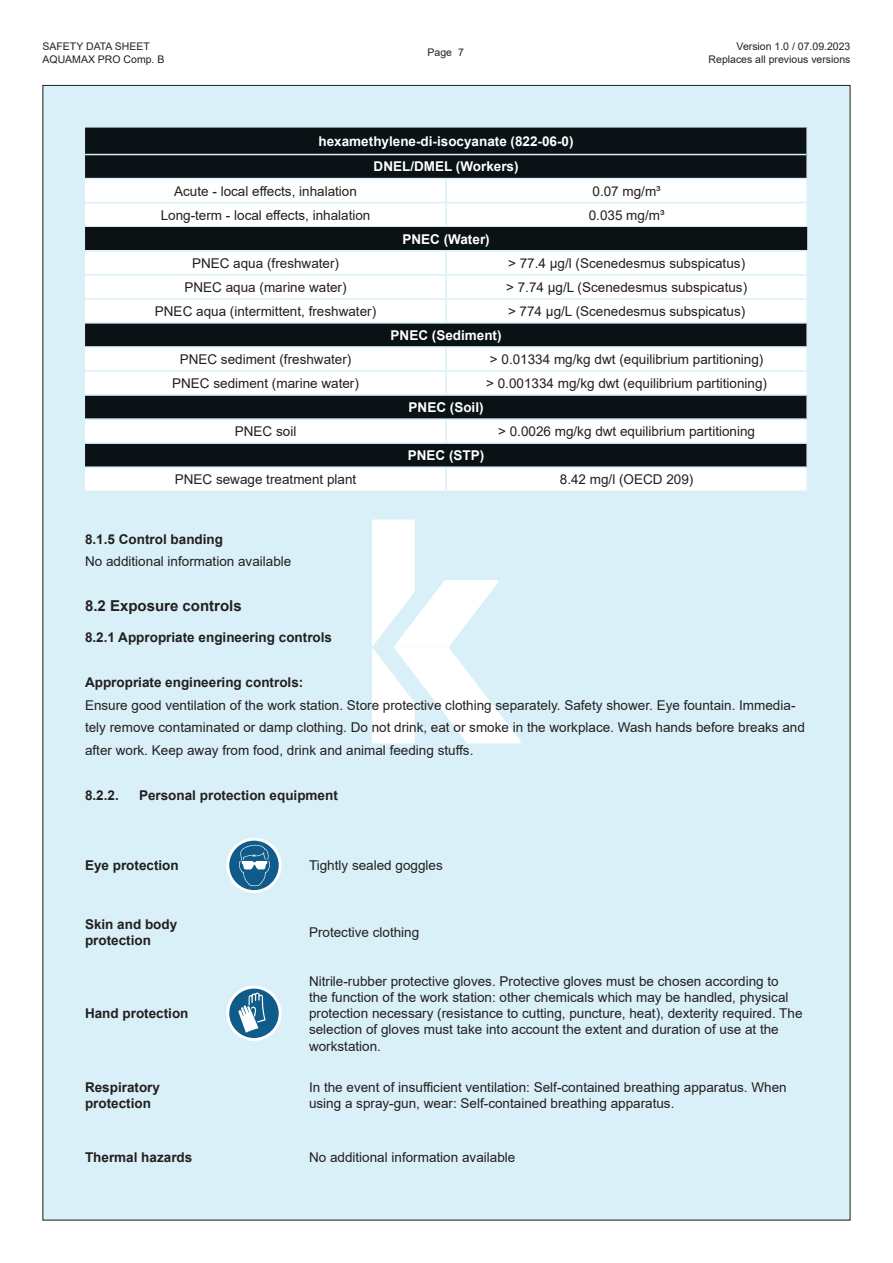
<style>
.page{position:relative;width:893px;height:1263px;background:#fff}
.page>*{position:absolute;margin:0;border:0;box-sizing:border-box;transform-origin:0 0}
.Titular_H2_Arial_10p{font:700 15px "Arial";color:#231f20}
.Cuerpo_Arial_9pt_Reg{font:13.5px/16.2px "Arial";color:#231f20}
.Cuerpo_Arial_9pt_Reg-2{font:700 13.5px/16.2px "Arial";color:#231f20}
.Cuerpo_Arial_9pt_Bol{font:700 13.5px "Arial";color:#fff}
.t1{font:10.5px/12.6px "Arial";color:#231f20}
</style>
<div class="page">
<div style="left:43px;top:85px;width:807px;height:1135px;background:#d9f0f8"></div>
<svg style="left:372px;top:519px;width:149px;height:224px"></svg>
<div style="left:85px;top:128px;width:721px;height:50px;background:#0a1216"></div>
<svg style="left:85px;top:179px;width:722px;height:311px;background:#b3b6b7"></svg>
<hr style="left:445px;top:179px;width:2px;height:23px;background:#d9f0f8">
<hr style="left:806px;top:179px;width:2px;height:23px;background:#d9f0f8">
<hr style="left:445px;top:203px;width:2px;height:24px;background:#d9f0f8">
<hr style="left:806px;top:203px;width:2px;height:24px;background:#d9f0f8">
<hr style="left:445px;top:251px;width:2px;height:23px;background:#d9f0f8">
<hr style="left:806px;top:251px;width:2px;height:23px;background:#d9f0f8">
<hr style="left:445px;top:276px;width:2px;height:22px;background:#d9f0f8">
<hr style="left:806px;top:276px;width:2px;height:23px;background:#d9f0f8">
<hr style="left:445px;top:300px;width:2px;height:22px;background:#d9f0f8">
<hr style="left:806px;top:299px;width:2px;height:23px;background:#d9f0f8">
<hr style="left:445px;top:348px;width:2px;height:22px;background:#d9f0f8">
<hr style="left:806px;top:348px;width:2px;height:23px;background:#d9f0f8">
<hr style="left:445px;top:372px;width:2px;height:22px;background:#d9f0f8">
<hr style="left:806px;top:371px;width:2px;height:23px;background:#d9f0f8">
<hr style="left:445px;top:420px;width:2px;height:22px;background:#d9f0f8">
<hr style="left:806px;top:420px;width:2px;height:22px;background:#d9f0f8">
<hr style="left:445px;top:468px;width:2px;height:22px;background:#d9f0f8">
<hr style="left:806px;top:468px;width:2px;height:22px;background:#d9f0f8">
<hr style="left:85px;top:202px;width:361px;height:1px;background:#d9f0f8">
<hr style="left:446px;top:202px;width:362px;height:1px;background:#d9f0f8">
<hr style="left:85px;top:274px;width:361px;height:2px;background:#d9f0f8">
<hr style="left:446px;top:274px;width:362px;height:2px;background:#d9f0f8">
<hr style="left:85px;top:442px;width:361px;height:2px;background:#d9f0f8">
<hr style="left:446px;top:442px;width:362px;height:2px;background:#d9f0f8">
<hr style="left:806px;top:444px;width:2px;height:22px;background:#d9f0f8">
<hr style="left:85px;top:298px;width:361px;height:2px;background:#d9f0f8">
<hr style="left:446px;top:298px;width:360px;height:2px;background:#d9f0f8">
<hr style="left:806px;top:324px;width:2px;height:22px;background:#d9f0f8">
<hr style="left:85px;top:322px;width:361px;height:2px;background:#d9f0f8">
<hr style="left:446px;top:322px;width:362px;height:2px;background:#d9f0f8">
<hr style="left:85px;top:370px;width:361px;height:2px;background:#d9f0f8">
<hr style="left:446px;top:370px;width:360px;height:2px;background:#d9f0f8">
<hr style="left:806px;top:396px;width:2px;height:22px;background:#d9f0f8">
<hr style="left:85px;top:394px;width:361px;height:2px;background:#d9f0f8">
<hr style="left:446px;top:394px;width:362px;height:2px;background:#d9f0f8">
<hr style="left:85px;top:154px;width:361px;height:1px;background:#daf1f7">
<hr style="left:446px;top:154px;width:360px;height:1px;background:#daf1f7">
<hr style="left:85px;top:250px;width:361px;height:1px;background:#d9f0f8">
<hr style="left:446px;top:250px;width:362px;height:1px;background:#d9f0f8">
<hr style="left:85px;top:346px;width:361px;height:2px;background:#daf1f7">
<hr style="left:446px;top:346px;width:362px;height:2px;background:#daf1f7">
<hr style="left:85px;top:418px;width:361px;height:2px;background:#d9f0f8">
<hr style="left:446px;top:418px;width:362px;height:2px;background:#d9f0f8">
<hr style="left:85px;top:466px;width:361px;height:2px;background:#daf1f7">
<hr style="left:446px;top:466px;width:362px;height:2px;background:#daf1f7">
<svg style="left:226px;top:986px;width:56px;height:55px"></svg>
<svg style="left:226px;top:838px;width:56px;height:55px"></svg>
<p class="t1" style="left:43px;top:40px;width:123px">SAFETY DATA SHEET<br>AQUAMAX PRO Comp. B</p>
<p class="t1" style="left:709px;top:40px;width:143px;text-align:right">Version 1.0 / 07.09.2023<br>Replaces all previous versions</p>
<p class="t1" style="left:428px;top:46px;width:38px">Page 7</p>
<p class="Cuerpo_Arial_9pt_Bol" style="left:319px;top:132px;width:257px">hexamethylene-di-isocyanate (822-06-0)</p>
<p class="Cuerpo_Arial_9pt_Bol" style="left:374px;top:157px;width:147px">DNEL/DMEL (Workers)</p>
<p class="Cuerpo_Arial_9pt_Reg" style="left:174px;top:183px;width:184px">Acute - local effects, inhalation</p>
<p class="Cuerpo_Arial_9pt_Reg" style="left:592px;top:183px;width:70px">0.07 mg/m³</p>
<p class="Cuerpo_Arial_9pt_Reg" style="left:161px;top:207px;width:211px">Long-term - local effects, inhalation</p>
<p class="Cuerpo_Arial_9pt_Reg" style="left:589px;top:207px;width:77px">0.035 mg/m³</p>
<p class="Cuerpo_Arial_9pt_Bol" style="left:402px;top:229px;width:89px">PNEC (Water)</p>
<p class="Cuerpo_Arial_9pt_Reg" style="left:192px;top:255px;width:149px">PNEC aqua (freshwater)</p>
<p class="Cuerpo_Arial_9pt_Reg" style="left:508px;top:255px;width:239px">&gt; 77.4 μg/l (Scenedesmus subspicatus)</p>
<p class="Cuerpo_Arial_9pt_Reg" style="left:185px;top:279px;width:164px">PNEC aqua (marine water)</p>
<p class="Cuerpo_Arial_9pt_Reg" style="left:506px;top:279px;width:243px">&gt; 7.74 µg/L (Scenedesmus subspicatus)</p>
<p class="Cuerpo_Arial_9pt_Reg" style="left:155px;top:303px;width:223px">PNEC aqua (intermittent, freshwater)</p>
<p class="Cuerpo_Arial_9pt_Reg" style="left:508px;top:303px;width:239px">&gt; 774 µg/L (Scenedesmus subspicatus)</p>
<p class="Cuerpo_Arial_9pt_Bol" style="left:391px;top:326px;width:113px">PNEC (Sediment)</p>
<p class="Cuerpo_Arial_9pt_Reg" style="left:180px;top:351px;width:173px">PNEC sediment (freshwater)</p>
<p class="Cuerpo_Arial_9pt_Reg" style="left:490px;top:351px;width:275px">&gt; 0.01334 mg/kg dwt (equilibrium partitioning)</p>
<p class="Cuerpo_Arial_9pt_Reg" style="left:172px;top:375px;width:188px">PNEC sediment (marine water)</p>
<p class="Cuerpo_Arial_9pt_Reg" style="left:486px;top:375px;width:282px">&gt; 0.001334 mg/kg dwt (equilibrium partitioning)</p>
<p class="Cuerpo_Arial_9pt_Bol" style="left:409px;top:398px;width:77px">PNEC (Soil)</p>
<p class="Cuerpo_Arial_9pt_Reg" style="left:235px;top:423px;width:63px">PNEC soil</p>
<p class="Cuerpo_Arial_9pt_Reg" style="left:498px;top:423px;width:258px">&gt; 0.0026 mg/kg dwt equilibrium partitioning</p>
<p class="Cuerpo_Arial_9pt_Bol" style="left:408px;top:446px;width:78px">PNEC (STP)</p>
<p class="Cuerpo_Arial_9pt_Reg" style="left:175px;top:471px;width:183px">PNEC sewage treatment plant</p>
<p class="Cuerpo_Arial_9pt_Reg" style="left:560px;top:471px;width:135px">8.42 mg/l (OECD 209)</p>
<p class="Cuerpo_Arial_9pt_Reg-2" style="left:85px;top:531px;width:140px">8.1.5 Control banding</p>
<p class="Cuerpo_Arial_9pt_Reg" style="left:85px;top:553px;width:208px">No additional information available</p>
<p class="Titular_H2_Arial_10p" style="left:85px;top:595px;width:158px">8.2 Exposure controls</p>
<p class="Cuerpo_Arial_9pt_Reg-2" style="left:85px;top:630px;width:249px">8.2.1 Appropriate engineering controls</p>
<p class="Cuerpo_Arial_9pt_Reg-2" style="left:85px;top:675px;width:220px">Appropriate engineering controls:</p>
<p class="Cuerpo_Arial_9pt_Reg" style="left:85px;top:694px;width:721px;line-height:22.5px">Ensure good ventilation of the work station. Store protective clothing separately. Safety shower. Eye fountain. Immedia&shy;tely remove contaminated or damp clothing. Do not drink, eat or smoke in the workplace. Wash hands before breaks and after work. Keep away from food, drink and animal feeding stuffs.</p>
<p class="Cuerpo_Arial_9pt_Reg-2" style="left:85px;top:787px;width:35px">8.2.2.</p>
<p class="Cuerpo_Arial_9pt_Reg-2" style="left:139px;top:787px;width:200px">Personal protection equipment</p>
<p class="Cuerpo_Arial_9pt_Reg-2" style="left:85px;top:858px;width:95px">Eye protection</p>
<p class="Cuerpo_Arial_9pt_Reg-2" style="left:85px;top:916px;width:94px">Skin and body protection</p>
<p class="Cuerpo_Arial_9pt_Reg-2" style="left:85px;top:1005px;width:105px">Hand protection</p>
<p class="Cuerpo_Arial_9pt_Reg-2" style="left:85px;top:1079px;width:77px">Respiratory</p>
<p class="Cuerpo_Arial_9pt_Reg-2" style="left:85px;top:1095px;width:68px">protection</p>
<p class="Cuerpo_Arial_9pt_Reg-2" style="left:85px;top:1149px;width:109px">Thermal hazards</p>
<p class="Cuerpo_Arial_9pt_Reg" style="left:309px;top:857px;width:135px">Tightly sealed goggles</p>
<p class="Cuerpo_Arial_9pt_Reg" style="left:309px;top:924px;width:112px">Protective clothing</p>
<p class="Cuerpo_Arial_9pt_Reg" style="left:309px;top:973px;width:495px">Nitrile-rubber protective gloves. Protective gloves must be chosen according to<br>the function of the work station: other chemicals which may be handled, physical protection necessary (resistance to cutting, puncture, heat), dexterity required. The selection of gloves must take into account the extent and duration of use at the workstation.</p>
<p class="Cuerpo_Arial_9pt_Reg" style="left:309px;top:1079px;width:479px">In the event of insufficient ventilation: Self-contained breathing apparatus. When using a spray-gun, wear: Self-contained breathing apparatus.</p>
<p class="Cuerpo_Arial_9pt_Reg" style="left:309px;top:1149px;width:208px">No additional information available</p>
</div>
